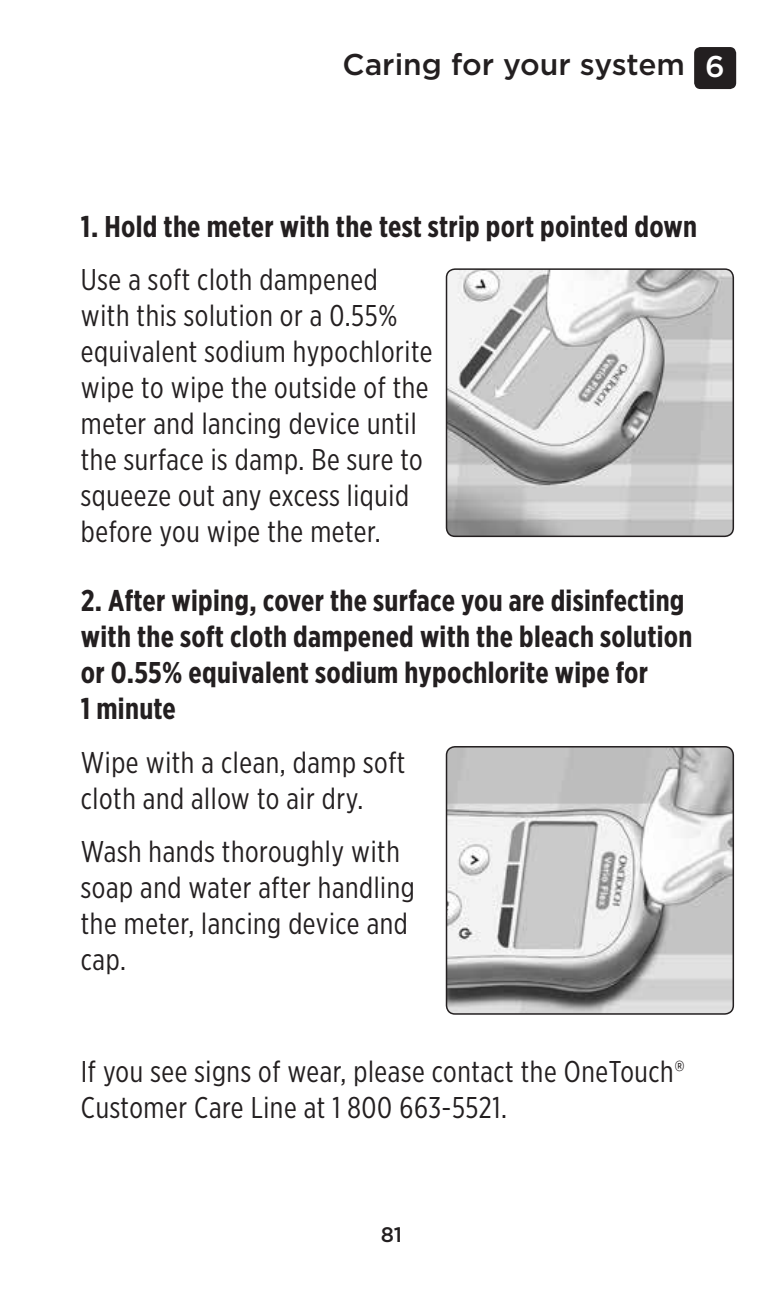
<style>
.page{position:relative;width:783px;height:1293px;background:#fff}
.page>*{position:absolute;margin:0;border:0;box-sizing:border-box;transform-origin:0 0}
.t1{font:30px/36px "Gotham X Narrow";letter-spacing:.02em;color:#231f20}
.t2{font:700 30px/36px "Gotham X Narrow";letter-spacing:.01em;color:#231f20}
.t3{font:500 30px "Gotham";color:#231f20}
.t4{font:500 21px "Gotham";color:#231f20}
.s1{color:#fff}
</style>
<div class="page">
<div style="left:694px;top:47px;width:42px;height:42px;background:#231f20;border-radius:6px"></div>
<img style="left:448px;top:269px;width:285px;height:267px">
<div style="left:445px;top:268px;width:288px;height:269px;border:2px solid #231f20;border-radius:9px"></div>
<img style="left:448px;top:747px;width:285px;height:267px">
<div style="left:445px;top:746px;width:288px;height:268px;border:2px solid #231f20;border-radius:9px"></div>
<p class="t3" style="left:342px;top:45px;width:384px">Caring for your system <span class="s1">6</span></p>
<p class="t2" style="left:81px;top:208px;width:617px">1. Hold the meter with the test strip port pointed down</p>
<p class="t1" style="left:81px;top:261px;width:353px">Use a soft cloth dampened with this solution or a 0.55% equivalent sodium hypochlorite wipe to wipe the outside of the meter and lancing device until the surface is damp. Be sure to squeeze out any excess liquid before you wipe the meter.</p>
<p class="t2" style="left:81px;top:582px;width:613px">2. After wiping, cover the surface you are disinfecting with the soft cloth dampened with the bleach solution or 0.55% equivalent sodium hypochlorite wipe for<br>1 minute</p>
<p class="t1" style="left:81px;top:744px;width:326px">Wipe with a clean, damp soft cloth and allow to air dry.</p>
<p class="t1" style="left:81px;top:833px;width:335px">Wash hands thoroughly with soap and water after handling the meter, lancing device and cap.</p>
<p class="t1" style="left:81px;top:1053px;width:605px">If you see signs of wear, please contact the OneTouch®<br>Customer Care Line at 1 800 663-5521.</p>
<p class="t4" style="left:380px;top:1220px;width:23px">81</p>
</div>
